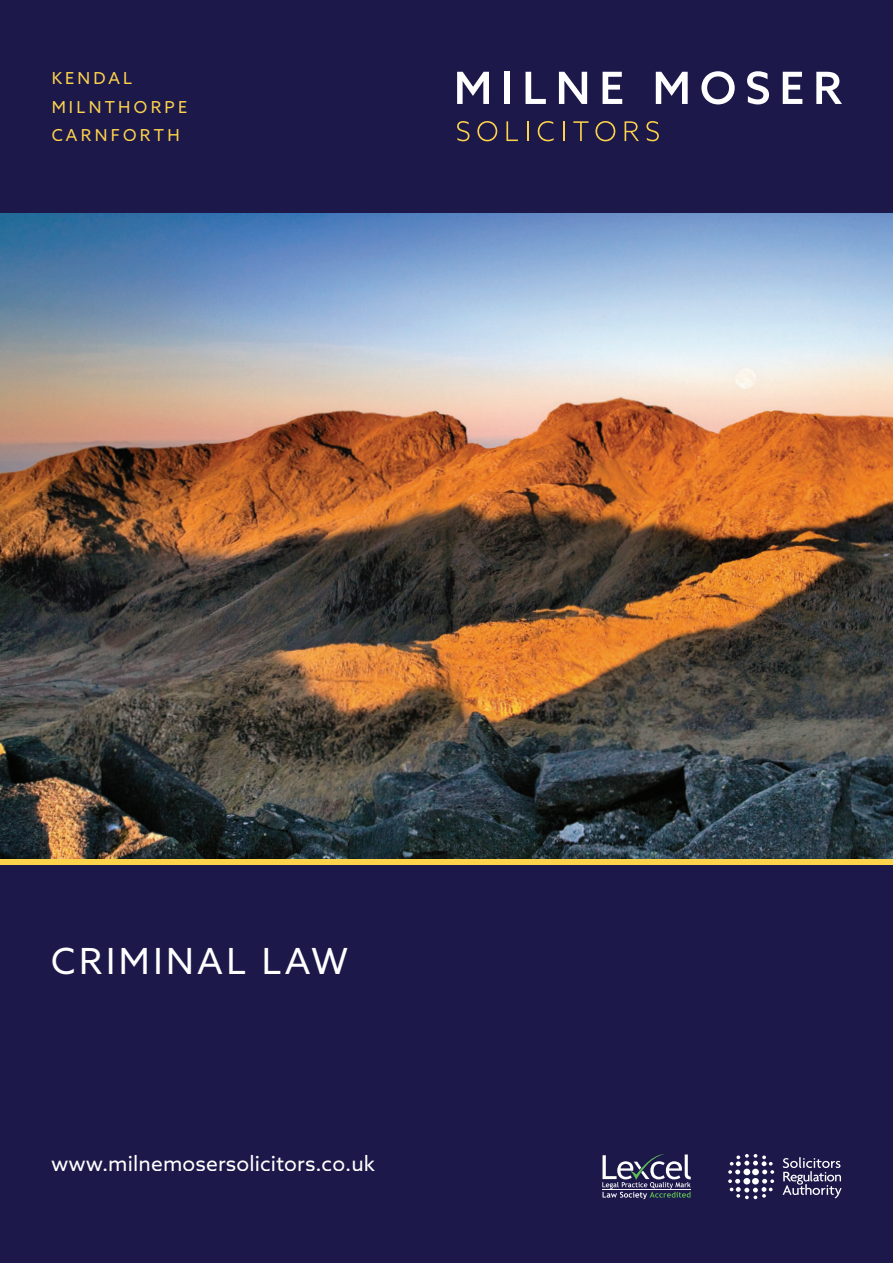
<style>
.page{position:relative;width:893px;height:1263px;background:#fff}
.page>*{position:absolute;margin:0;border:0;box-sizing:border-box;transform-origin:0 0}
.t1{font:36px "Azo Sans";letter-spacing:.1em;color:#fff}
.t2{font:21px "Azo Sans";letter-spacing:.005em;color:#fff}
.t3{font:16.5px/28.2px "Azo Sans";letter-spacing:.2em;color:#fed34c}
</style>
<div class="page">
<img style="left:0;top:213px;width:893px;height:646px">
<div style="left:0;top:0;width:893px;height:213px;background:#1c184a"></div>
<div style="left:0;top:862px;width:893px;height:401px;background:#1c184a"></div>
<svg style="left:457px;top:72px;width:32px;height:32px"></svg>
<div style="left:504px;top:72px;width:6px;height:32px;background:#fff"></div>
<svg style="left:526px;top:72px;width:20px;height:32px"></svg>
<svg style="left:559px;top:72px;width:28px;height:32px"></svg>
<svg style="left:603px;top:72px;width:19px;height:32px"></svg>
<svg style="left:656px;top:72px;width:32px;height:32px"></svg>
<svg style="left:701px;top:71px;width:34px;height:33px"></svg>
<svg style="left:747px;top:71px;width:22px;height:33px"></svg>
<svg style="left:783px;top:72px;width:19px;height:32px"></svg>
<svg style="left:816px;top:72px;width:26px;height:32px"></svg>
<svg style="left:457px;top:121px;width:12px;height:20px"></svg>
<svg style="left:477px;top:121px;width:20px;height:20px"></svg>
<svg style="left:506px;top:121px;width:12px;height:20px"></svg>
<svg style="left:527px;top:121px;width:1px;height:20px"></svg>
<svg style="left:538px;top:121px;width:16px;height:20px"></svg>
<hr style="left:563px;top:121px;width:2px;height:20px;background:#fed34c">
<svg style="left:573px;top:121px;width:16px;height:20px"></svg>
<svg style="left:595px;top:121px;width:20px;height:20px"></svg>
<svg style="left:625px;top:121px;width:14px;height:20px"></svg>
<svg style="left:646px;top:121px;width:13px;height:20px"></svg>
<svg style="left:602px;top:1154px;width:89px;height:45px"></svg>
<svg style="left:783px;top:1157px;width:59px;height:41px"></svg>
<svg style="left:728px;top:1154px;width:46px;height:45px"></svg>
<div style="left:0;top:859px;width:893px;height:6px;background:#fed34c"></div>
<p class="t3" style="left:51px;top:64px;width:137px">KENDAL<br>MILNTHORPE<br>CARNFORTH</p>
<p class="t1" style="left:51px;top:937px;width:298px">CRIMINAL LAW</p>
<p class="t2" style="left:51px;top:1149px;width:325px">www.milnemosersolicitors.co.uk</p>
</div>
